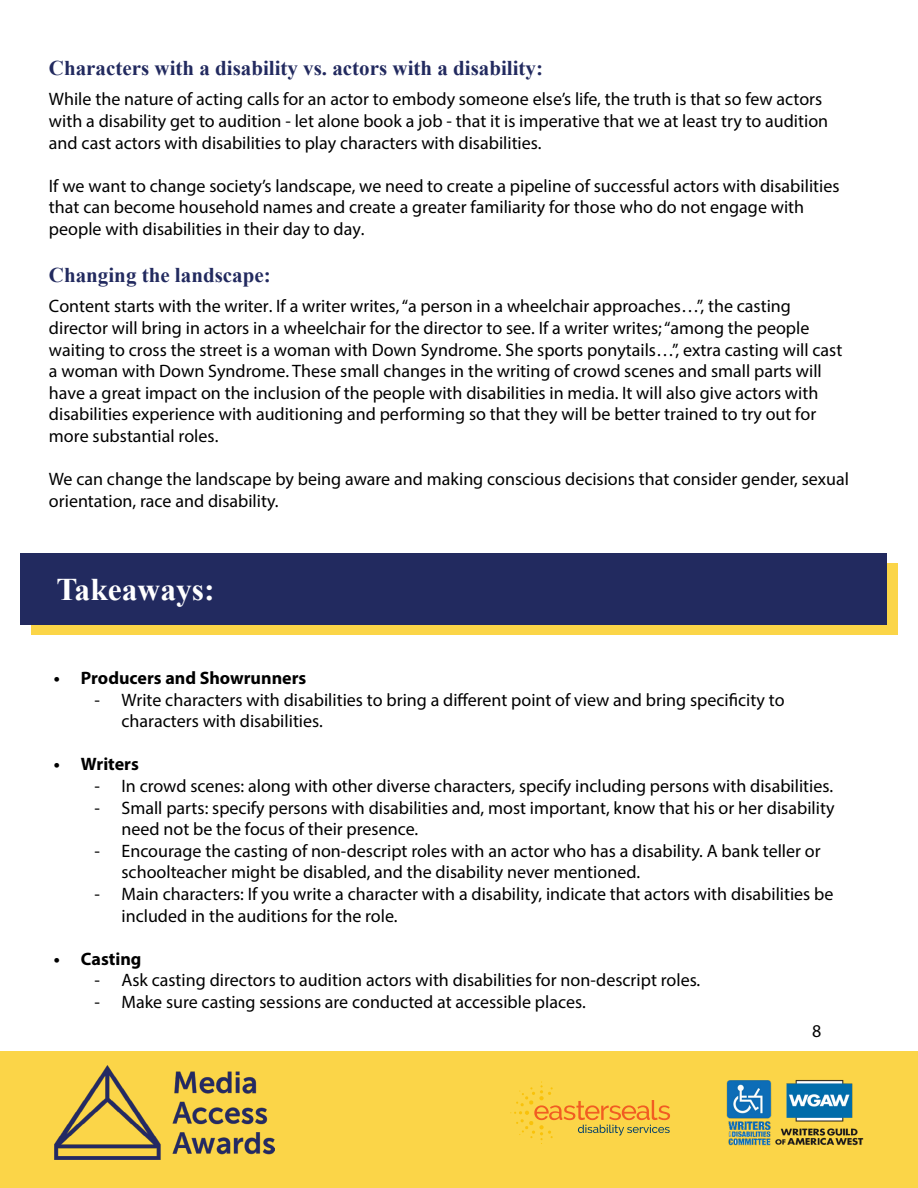
<style>
.page{position:relative;width:918px;height:1188px;background:#fff}
.page>*{position:absolute;margin:0;border:0;box-sizing:border-box;transform-origin:0 0}
.t1{font:700 31.5px "Times New Roman";color:#fff}
.t2{font:700 21px "Times New Roman";color:#222a5f}
.t3{font:18px/21.6px "Myriad Pro";color:#000}
.t4{font:700 18px "Myriad Pro";color:#000}
</style>
<div class="page">
<div style="left:31px;top:563px;width:866px;height:71px;background:#fbd548"></div>
<div style="left:21px;top:554px;width:866px;height:71px;background:#222a5f"></div>
<div style="left:0;top:1052px;width:918px;height:136px;background:#fbd548"></div>
<img style="left:54px;top:1066px;width:221px;height:94px">
<svg style="left:510px;top:1082px;width:160px;height:62px"></svg>
<img style="left:727px;top:1080px;width:137px;height:66px">
<p class="t2" style="left:49px;top:53px;width:496px">Characters with a disability vs. actors with a disability:</p>
<p class="t3" style="left:49px;top:88px;width:781px">While the nature of acting calls for an actor to embody someone else’s life, the truth is that so few actors with a disability get to audition - let alone book a job - that it is imperative that we at least try to audition and cast actors with disabilities to play characters with disabilities.</p>
<p class="t3" style="left:49px;top:175px;width:792px">If we want to change society’s landscape, we need to create a pipeline of successful actors with disabilities that can become household names and create a greater familiarity for those who do not engage with people with disabilities in their day to day.</p>
<p class="t2" style="left:49px;top:260px;width:223px">Changing the landscape:</p>
<p class="t3" style="left:49px;top:295px;width:795px">Content starts with the writer. If a writer writes, “a person in a wheelchair approaches…”, the casting director will bring in actors in a wheelchair for the director to see. If a writer writes; “among the people waiting to cross the street is a woman with Down Syndrome. She sports ponytails…”, extra casting will cast a woman with Down Syndrome. These small changes in the writing of crowd scenes and small parts will have a great impact on the inclusion of the people with disabilities in media. It will also give actors with disabilities experience with auditioning and performing so that they will be better trained to try out for more substantial roles.</p>
<p class="t3" style="left:49px;top:468px;width:802px">We can change the landscape by being aware and making conscious decisions that consider gender, sexual orientation, race and disability.</p>
<h1 class="t1" style="left:57px;top:568px;width:160px">Takeaways:</h1>
<p class="t4" style="left:54px;top:666px;width:254px">• Producers and Showrunners</p>
<p class="t3" style="left:121px;top:688px;width:665px;text-indent:-27px">- Write characters with disabilities to bring a different point of view and bring specificity to characters with disabilities.</p>
<p class="t4" style="left:54px;top:753px;width:86px">• Writers</p>
<p class="t3" style="left:94px;top:775px;width:740px">- In crowd scenes: along with other diverse characters, specify including persons with disabilities.</p>
<p class="t3" style="left:121px;top:796px;width:715px;text-indent:-27px">- Small parts: specify persons with disabilities and, most important, know that his or her disability need not be the focus of their presence.</p>
<p class="t3" style="left:121px;top:840px;width:701px;text-indent:-27px">- Encourage the casting of non-descript roles with an actor who has a disability. A bank teller or schoolteacher might be disabled, and the disability never mentioned.</p>
<p class="t3" style="left:121px;top:883px;width:714px;text-indent:-27px">- Main characters: If you write a character with a disability, indicate that actors with disabilities be included in the auditions for the role.</p>
<p class="t4" style="left:54px;top:947px;width:89px">• Casting</p>
<p class="t3" style="left:94px;top:969px;width:607px">- Ask casting directors to audition actors with disabilities for non-descript roles.</p>
<p class="t3" style="left:94px;top:991px;width:493px">- Make sure casting sessions are conducted at accessible places.</p>
<p class="t3" style="left:812px;top:1020px;width:11px">8</p>
</div>
